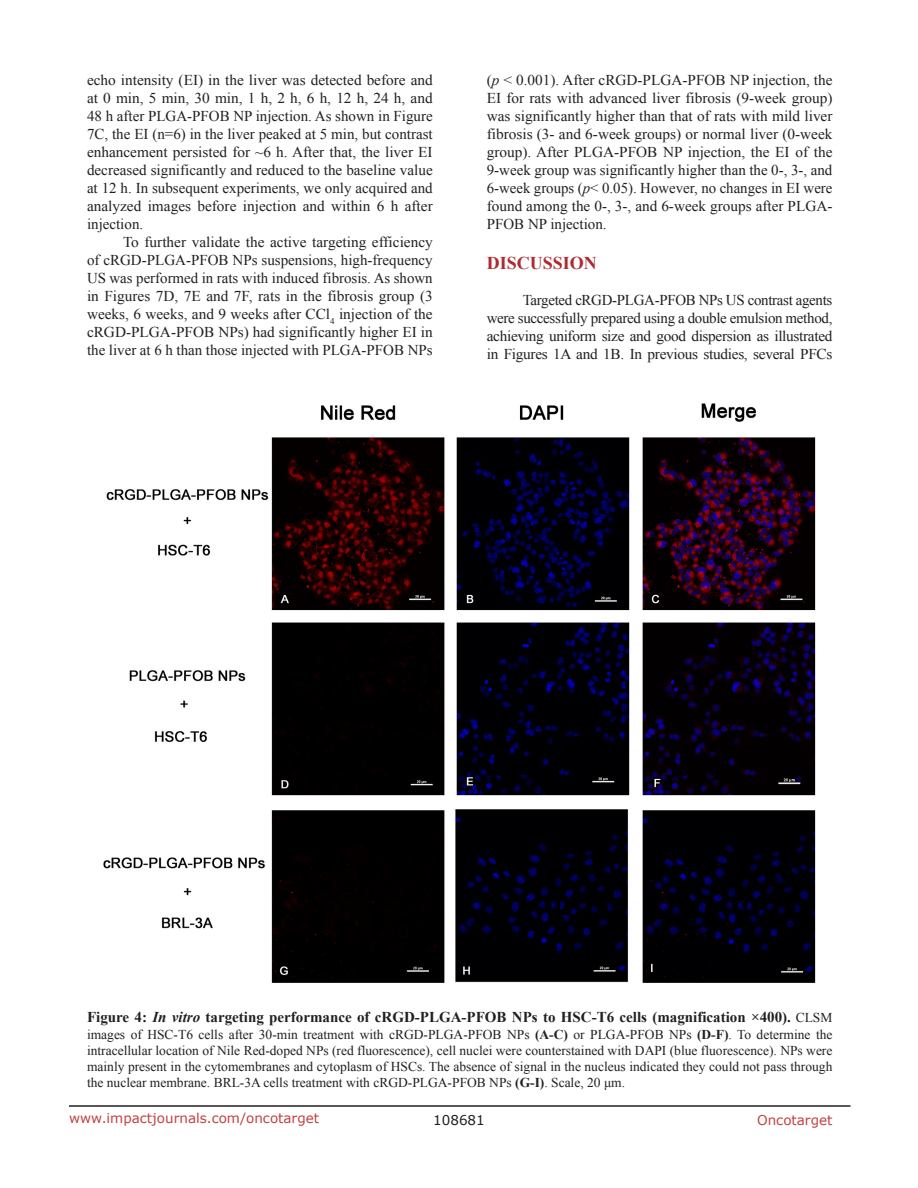
<style>
.page{position:relative;width:918px;height:1188px;background:#fff}
.page>*{position:absolute;margin:0;border:0;box-sizing:border-box;transform-origin:0 0}
.Heading{font:700 18px "Times New Roman";color:#ac2b31}
.BodyText{font:15px/18px "Times New Roman";color:#231f20;text-align:justify}
.figuretext{font:700 15px "Times New Roman";color:#231f20}
.figuretext-2{font:13.5px/16.2px "Times New Roman";color:#231f20;text-align:justify}
.t1{font:13.5px "Verdana";color:#c24141}
.t2{font:13.5px "Verdana";color:#231f20}
.s1{font-style:italic}
.s2{font-weight:400;font-size:13.5px}
.s3{font-weight:700}
</style>
<div class="page">
<hr style="left:69px;top:1105px;width:781px;height:2px;background:#231f20">
<img style="left:103px;top:403px;width:713px;height:580px">
<p class="BodyText" style="left:87px;top:71px;width:347px">echo intensity (EI) in the liver was detected before and at 0 min, 5 min, 30 min, 1 h, 2 h, 6 h, 12 h, 24 h, and 48 h after PLGA-PFOB NP injection. As shown in Figure 7C, the EI (n=6) in the liver peaked at 5 min, but contrast enhancement persisted for ~6 h. After that, the liver EI decreased significantly and reduced to the baseline value at 12 h. In subsequent experiments, we only acquired and analyzed images before injection and within 6 h after injection.</p>
<p class="BodyText" style="left:87px;top:233px;width:347px;text-indent:36px">To further validate the active targeting efficiency of cRGD-PLGA-PFOB NPs suspensions, high-frequency US was performed in rats with induced fibrosis. As shown in Figures 7D, 7E and 7F, rats in the fibrosis group (3 weeks, 6 weeks, and 9 weeks after CCl<sub>4</sub> injection of the cRGD-PLGA-PFOB NPs) had significantly higher EI in the liver at 6 h than those injected with PLGA-PFOB NPs</p>
<p class="BodyText" style="left:487px;top:71px;width:347px">(<span class="s1">p</span> &lt; 0.001). After cRGD-PLGA-PFOB NP injection, the EI for rats with advanced liver fibrosis (9-week group) was significantly higher than that of rats with mild liver fibrosis (3- and 6-week groups) or normal liver (0-week group). After PLGA-PFOB NP injection, the EI of the 9-week group was significantly higher than the 0-, 3-, and 6-week groups (<span class="s1">p</span>&lt; 0.05). However, no changes in EI were found among the 0-, 3-, and 6-week groups after PLGA-PFOB NP injection.</p>
<p class="Heading" style="left:487px;top:251px;width:112px">DISCUSSION</p>
<p class="BodyText" style="left:487px;top:291px;width:347px;text-indent:36px">Targeted cRGD-PLGA-PFOB NPs US contrast agents were successfully prepared using a double emulsion method, achieving uniform size and good dispersion as illustrated in Figures 1A and 1B. In previous studies, several PFCs</p>
<p class="figuretext" style="left:87px;top:1007px;width:747px">Figure 4: <span class="s1">In vitro</span> targeting performance of cRGD-PLGA-PFOB NPs to HSC-T6 cells (magnification ×400). <span class="s2">CLSM</span></p>
<p class="figuretext-2" style="left:87px;top:1026px;width:747px">images of HSC-T6 cells after 30-min treatment with cRGD-PLGA-PFOB NPs <span class="s3">(A-C)</span> or PLGA-PFOB NPs <span class="s3">(D-F)</span>. To determine the intracellular location of Nile Red-doped NPs (red fluorescence), cell nuclei were counterstained with DAPI (blue fluorescence). NPs were mainly present in the cytomembranes and cytoplasm of HSCs. The absence of signal in the nucleus indicated they could not pass through the nuclear membrane. BRL-3A cells treatment with cRGD-PLGA-PFOB NPs <span class="s3">(G-I)</span>. Scale, 20 μm.</p>
<p class="t1" style="left:69px;top:1109px;width:252px">www.impactjournals.com/oncotarget</p>
<p class="t2" style="left:433px;top:1111px;width:53px">108681</p>
<p class="t1" style="left:757px;top:1111px;width:77px">Oncotarget</p>
</div>
